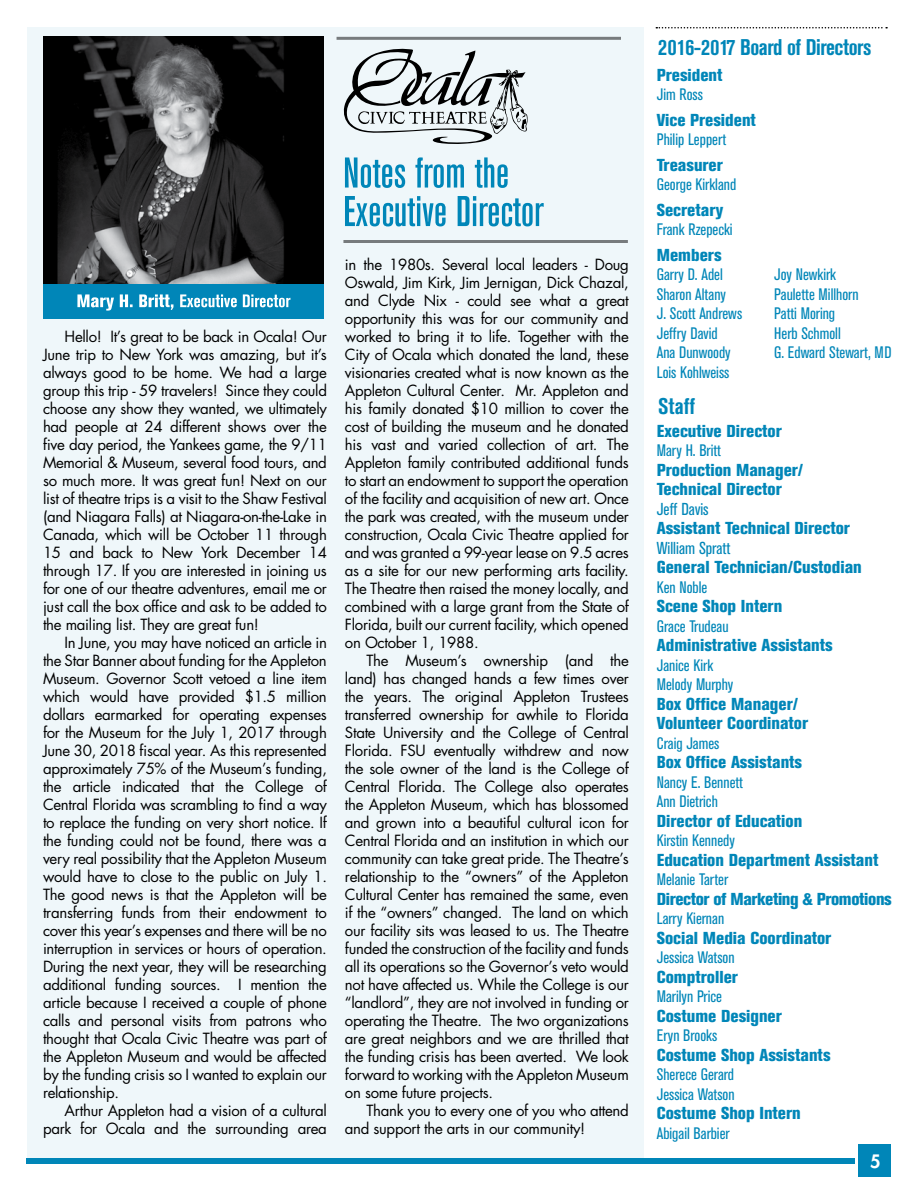
<style>
.page{position:relative;width:918px;height:1188px;background:#fff}
.page>*{position:absolute;margin:0;border:0;box-sizing:border-box;transform-origin:0 0}
.t1{font:700 condensed 22.5px "Akzidenz Grotesk BE";letter-spacing:-.02em;color:#0086b8}
.t2{font:800 18px "Futura";color:#fff}
.t3{font:800 condensed 17.1px/19.5px "Akzidenz Grotesk BE";color:#0086b8}
.t4{font:800 condensed 17.1px "Akzidenz Grotesk BE";letter-spacing:-.02em;color:#0086b8}
.t5{font:condensed 17.1px "Akzidenz Grotesk BE";color:#0086b8}
.t6{font:condensed 16.5px/19.5px "Akzidenz Grotesk BE";color:#0086b8}
.t7{font:15px/18px "Futura";letter-spacing:-.02em;color:#000;text-align:justify}
</style>
<div class="page">
<div style="left:27px;top:28px;width:617px;height:1133px;background:#eff7fa"></div>
<div style="left:26px;top:1158px;width:828px;height:6px;background:#0086b8"></div>
<div style="left:859px;top:1145px;width:32px;height:32px;background:#0086b8"></div>
<svg style="left:656px;top:27px;width:231px;height:1px"></svg>
<img style="left:44px;top:37px;width:280px;height:247px">
<div style="left:44px;top:284px;width:280px;height:34px;background:#0086b8"></div>
<svg style="left:77px;top:294px;width:213px;height:17px"></svg>
<svg style="left:345px;top:196px;width:199px;height:30px"></svg>
<svg style="left:345px;top:157px;width:163px;height:31px"></svg>
<hr style="left:343px;top:240px;width:285px;height:3px;background:#000">
<hr style="left:337px;top:37px;width:284px;height:3px;background:#000">
<svg style="left:343px;top:49px;width:185px;height:95px"></svg>
<p class="t7" style="left:43px;top:327px;width:286px;text-indent:22px">Hello! It’s great to be back in Ocala! Our June trip to New York was amazing, but it’s always good to be home. We had a large group this trip - 59 travelers! Since they could choose any show they wanted, we ultimately had people at 24 different shows over the five day period, the Yankees game, the 9/11<br>Memorial &amp; Museum, several food tours, and so much more. It was great fun! Next on our list of theatre trips is a visit to the Shaw Festival (and Niagara Falls) at Niagara-on-the-Lake in Canada, which will be October 11 through 15 and back to New York December 14 through 17. If you are interested in joining us for one of our theatre adventures, email me or just call the box office and ask to be added to the mailing list. They are great fun!</p>
<p class="t7" style="left:43px;top:633px;width:285px;text-indent:22px">In June, you may have noticed an article in the Star Banner about funding for the Appleton Museum. Governor Scott vetoed a line item which would have provided $1.5 million dollars earmarked for operating expenses for the Museum for the July 1, 2017 through June 30, 2018 fiscal year. As this represented approximately 75% of the Museum’s funding, the article indicated that the College of Central Florida was scrambling to find a way to replace the funding on very short notice. If the funding could not be found, there was a very real possibility that the Appleton Museum would have to close to the public on July 1.<br>The good news is that the Appleton will be transferring funds from their endowment to cover this year’s expenses and there will be no interruption in services or hours of operation.<br>During the next year, they will be researching additional funding sources. I mention the article because I received a couple of phone calls and personal visits from patrons who thought that Ocala Civic Theatre was part of the Appleton Museum and would be affected by the funding crisis so I wanted to explain our relationship.</p>
<p class="t7" style="left:43px;top:1101px;width:285px;text-align:right">Arthur Appleton had a vision of a cultural park for Ocala and the surrounding area</p>
<p class="t7" style="left:345px;top:255px;width:285px">in the 1980s. Several local leaders - Doug Oswald, Jim Kirk, Jim Jernigan, Dick Chazal, and Clyde Nix - could see what a great opportunity this was for our community and worked to bring it to life. Together with the City of Ocala which donated the land, these visionaries created what is now known as the Appleton Cultural Center. Mr. Appleton and his family donated $10 million to cover the cost of building the museum and he donated his vast and varied collection of art. The Appleton family contributed additional funds to start an endowment to support the operation of the facility and acquisition of new art. Once the park was created, with the museum under construction, Ocala Civic Theatre applied for and was granted a 99-year lease on 9.5 acres as a site for our new performing arts facility.<br>The Theatre then raised the money locally, and combined with a large grant from the State of Florida, built our current facility, which opened on October 1, 1988.</p>
<p class="t7" style="left:345px;top:651px;width:285px;text-indent:22px">The Museum’s ownership (and the land) has changed hands a few times over the years. The original Appleton Trustees transferred ownership for awhile to Florida State University and the College of Central Florida. FSU eventually withdrew and now the sole owner of the land is the College of Central Florida. The College also operates the Appleton Museum, which has blossomed and grown into a beautiful cultural icon for Central Florida and an institution in which our community can take great pride. The Theatre’s relationship to the “owners” of the Appleton Cultural Center has remained the same, even if the “owners” changed. The land on which our facility sits was leased to us. The Theatre funded the construction of the facility and funds all its operations so the Governor’s veto would not have affected us. While the College is our “landlord”, they are not involved in funding or operating the Theatre. The two organizations are great neighbors and we are thrilled that the funding crisis has been averted. We look forward to working with the Appleton Museum on some future projects.</p>
<p class="t7" style="left:345px;top:1101px;width:285px;text-indent:22px">Thank you to every one of you who attend and support the arts in our community!</p>
<h1 class="t1" style="left:658px;top:35px;width:215px">2016-2017 Board of Directors</h1>
<p class="t3" style="left:657px;top:65px;width:67px">President</p>
<p class="t6" style="left:657px;top:85px;width:48px">Jim Ross</p>
<p class="t3" style="left:657px;top:110px;width:101px">Vice President</p>
<p class="t6" style="left:657px;top:130px;width:71px">Philip Leppert</p>
<p class="t3" style="left:657px;top:155px;width:68px">Treasurer</p>
<p class="t6" style="left:657px;top:175px;width:81px">George Kirkland</p>
<p class="t3" style="left:657px;top:200px;width:68px">Secretary</p>
<p class="t6" style="left:657px;top:220px;width:77px">Frank Rzepecki</p>
<p class="t3" style="left:657px;top:245px;width:66px">Members</p>
<p class="t6" style="left:657px;top:265px;width:87px">Garry D. Adel<br>Sharon Altany<br>J. Scott Andrews<br>Jeffry David<br>Ana Dunwoody<br>Lois Kohlweiss</p>
<p class="t6" style="left:774px;top:265px;width:119px">Joy Newkirk<br>Paulette Millhorn<br>Patti Moring<br>Herb Schmoll<br>G. Edward Stewart, MD</p>
<h1 class="t1" style="left:658px;top:394px;width:38px">Staff</h1>
<p class="t3" style="left:657px;top:421px;width:127px">Executive Director</p>
<p class="t6" style="left:657px;top:441px;width:66px">Mary H. Britt</p>
<p class="t3" style="left:657px;top:460px;width:148px">Production Manager/<br>Technical Director</p>
<p class="t5" style="left:657px;top:499px;width:53px">Jeff Davis</p>
<p class="t3" style="left:657px;top:519px;width:195px">Assistant Technical Director</p>
<p class="t5" style="left:657px;top:538px;width:75px">William Spratt</p>
<p class="t3" style="left:657px;top:558px;width:206px">General Technician/Custodian</p>
<p class="t6" style="left:657px;top:578px;width:52px">Ken Noble</p>
<p class="t3" style="left:657px;top:597px;width:127px">Scene Shop Intern</p>
<p class="t6" style="left:657px;top:617px;width:73px">Grace Trudeau</p>
<p class="t3" style="left:657px;top:636px;width:177px">Administrative Assistants</p>
<p class="t6" style="left:657px;top:656px;width:78px">Janice Kirk<br>Melody Murphy</p>
<p class="t3" style="left:657px;top:694px;width:153px">Box Office Manager/<br>Volunteer Coordinator</p>
<p class="t6" style="left:657px;top:734px;width:64px">Craig James</p>
<p class="t3" style="left:657px;top:753px;width:147px">Box Office Assistants</p>
<p class="t6" style="left:657px;top:773px;width:88px">Nancy E. Bennett<br>Ann Dietrich</p>
<p class="t3" style="left:657px;top:811px;width:147px">Director of Education</p>
<p class="t6" style="left:657px;top:831px;width:80px">Kirstin Kennedy</p>
<p class="t3" style="left:657px;top:850px;width:223px">Education Department Assistant</p>
<p class="t6" style="left:657px;top:870px;width:73px">Melanie Tarter</p>
<p class="t4" style="left:657px;top:889px;width:236px">Director of Marketing &amp; Promotions</p>
<p class="t6" style="left:657px;top:909px;width:69px">Larry Kiernan</p>
<p class="t3" style="left:657px;top:928px;width:176px">Social Media Coordinator</p>
<p class="t6" style="left:657px;top:948px;width:79px">Jessica Watson</p>
<p class="t3" style="left:657px;top:967px;width:83px">Comptroller</p>
<p class="t6" style="left:657px;top:987px;width:67px">Marilyn Price</p>
<p class="t3" style="left:657px;top:1006px;width:127px">Costume Designer</p>
<p class="t6" style="left:657px;top:1026px;width:62px">Eryn Brooks</p>
<p class="t3" style="left:657px;top:1045px;width:175px">Costume Shop Assistants</p>
<p class="t6" style="left:657px;top:1065px;width:79px">Sherece Gerard<br>Jessica Watson</p>
<p class="t3" style="left:657px;top:1104px;width:146px">Costume Shop Intern</p>
<p class="t6" style="left:657px;top:1124px;width:74px">Abigail Barbier</p>
<p class="t2" style="left:870px;top:1150px;width:12px">5</p>
</div>
